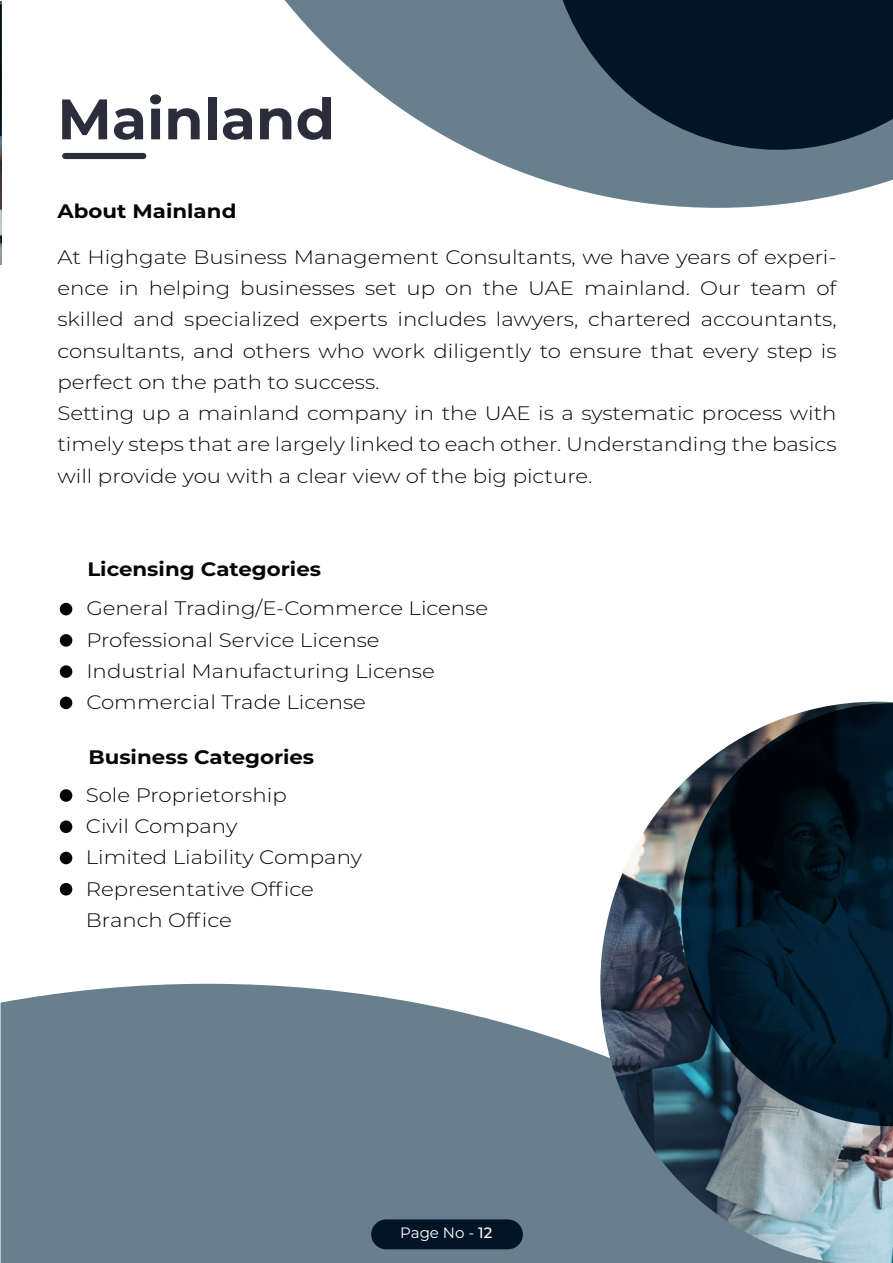
<style>
.page{position:relative;width:893px;height:1263px;background:#fff}
.page>*{position:absolute;margin:0;border:0;box-sizing:border-box;transform-origin:0 0}
.t1{font:700 57px "Montserrat";color:#2b2e3a}
.t2{font:300 19.5px/31.2px "Montserrat";color:#050504;scale:1.09 1}
.t3{font:700 19.5px "Montserrat";color:#050504;scale:1.09 1}
.t4{font:15px "Montserrat";color:#fff}
.s1{font-weight:500}
</style>
<div class="page">
<img style="left:0;top:170px;width:2px;height:94px">
<svg style="left:0;top:1px;width:2px;height:169px"></svg>
<div style="left:1px;top:984px;width:599px;height:279px;background:#68808e"></div>
<div style="left:371px;top:1219px;width:152px;height:30px;background:#011526;border-radius:15px"></div>
<svg style="left:284px;top:0;width:609px;height:208px;fill:#68808e"></svg>
<svg style="left:562px;top:0;width:331px;height:150px;background:#152a3b"></svg>
<img style="left:600px;top:702px;width:293px;height:561px">
<svg style="left:681px;top:703px;width:212px;height:423px;background:#1a2e3a"></svg>
<div style="left:60px;top:789px;width:12px;height:13px;background:#050504;border-radius:50%"></div>
<div style="left:60px;top:820px;width:12px;height:13px;background:#050504;border-radius:50%"></div>
<div style="left:60px;top:852px;width:12px;height:12px;background:#050504;border-radius:50%"></div>
<div style="left:60px;top:883px;width:12px;height:12px;background:#050504;border-radius:50%"></div>
<div style="left:60px;top:603px;width:12px;height:12px;background:#050504;border-radius:50%"></div>
<div style="left:60px;top:634px;width:12px;height:13px;background:#050504;border-radius:50%"></div>
<div style="left:60px;top:665px;width:12px;height:13px;background:#050504;border-radius:50%"></div>
<div style="left:60px;top:697px;width:12px;height:12px;background:#050504;border-radius:50%"></div>
<div style="left:62px;top:153px;width:84px;height:6px;background:#2b2e3a;border-radius:3px"></div>
<h1 class="t1" style="left:57px;top:78px;width:279px">Mainland</h1>
<p class="t3" style="left:58px;top:197px;width:166px">About Mainland</p>
<p class="t2" style="left:57px;top:241px;width:716px">At Highgate Business Management Consultants, we have years of experi&shy;ence in helping businesses set up on the UAE mainland. Our team of skilled and specialized experts includes lawyers, chartered accountants, consultants, and others who work diligently to ensure that every step is perfect on the path to success.<br>Setting up a mainland company in the UAE is a systematic process with timely steps that are largely linked to each other. Understanding the basics will provide you with a clear view of the big picture.</p>
<p class="t3" style="left:87px;top:554px;width:216px">Licensing Categories</p>
<p class="t2" style="left:86px;top:592px;width:370px">General Trading/E-Commerce License<br>Professional Service License<br>Industrial Manufacturing License<br>Commercial Trade License</p>
<p class="t3" style="left:88px;top:743px;width:209px">Business Categories</p>
<p class="t2" style="left:86px;top:779px;width:255px">Sole Proprietorship<br>Civil Company<br>Limited Liability Company<br>Representative Office<br>Branch Office</p>
<p class="t4" style="left:400px;top:1222px;width:94px">Page No - <span class="s1">12</span></p>
</div>
